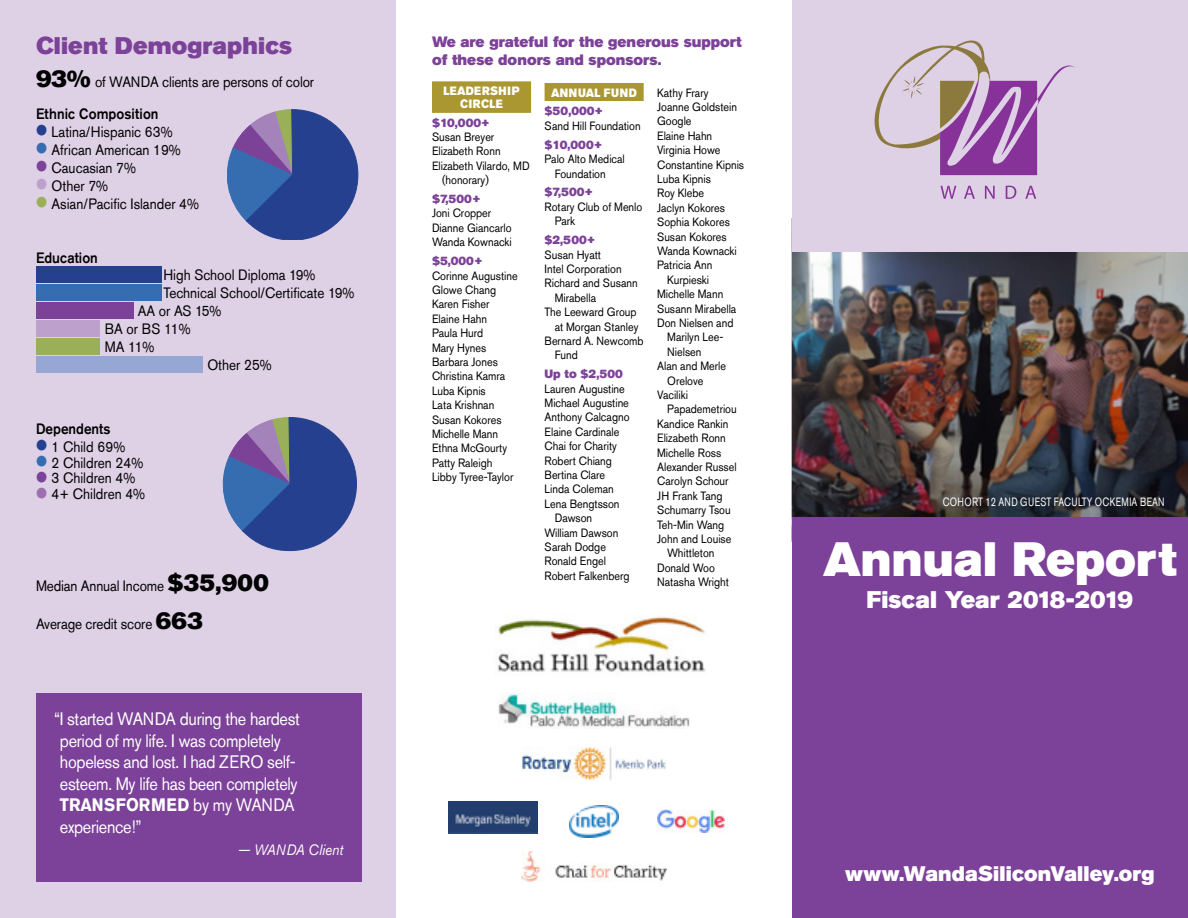
<style>
.page{position:relative;width:1188px;height:918px;background:#fff}
.page>*{position:absolute;margin:0;border:0;box-sizing:border-box;transform-origin:0 0}
.t1{font:48px "Akzidenz Grotesk Std Super";color:#fff}
.t2{font:24px "Akzidenz Grotesk Std Super";letter-spacing:-.065em;color:#fff}
.t3{font:24px "Akzidenz Grotesk Std Super";letter-spacing:.005em;color:#7c4198}
.t4{font:21px "Akzidenz Grotesk Std Super";letter-spacing:.005em;color:#fff}
.t5{font:18px/21.6px "Akzidenz Grotesk Std";letter-spacing:-.02em;color:#fff;scale:.9 1}
.t6{font:15px/18px "Akzidenz Grotesk Std";color:#000;scale:.9 1}
.t7{font:15px/18px "Akzidenz Grotesk Std Super";color:#7c4198}
.t8{font:500 15px "Akzidenz Grotesk Std";color:#000;scale:.9 1}
.t9{font:italic 15px "Akzidenz Grotesk Std";color:#fff;scale:.9 1}
.t10{font:12px/14.4px "Akzidenz Grotesk Std";color:#000;scale:.9 1}
.t11{font:12px "Akzidenz Grotesk Std Super";color:#7c4198}
.t12{font:12px "Akzidenz Grotesk Std";letter-spacing:.045em;color:#fff;scale:.75 1}
.t13{font:12px/12.8px "Akzidenz Grotesk Std Super";letter-spacing:.045em;color:#fff;text-align:center;scale:.9 1}
.s1{font-family:"Akzidenz Grotesk Std Super";font-size:24px}
.s2{font-weight:500}
.s3{font-weight:700}
</style>
<div class="page">
<img style="left:792px;top:252px;width:396px;height:266px">
<div style="left:0;top:0;width:396px;height:918px;background:#ded0e5"></div>
<div style="left:432px;top:81px;width:99px;height:32px;background:#ab9732"></div>
<div style="left:545px;top:83px;width:99px;height:18px;background:#ab9732"></div>
<img style="left:497px;top:616px;width:209px;height:56px">
<img style="left:570px;top:806px;width:49px;height:32px">
<img style="left:522px;top:746px;width:144px;height:34px">
<div style="left:792px;top:518px;width:396px;height:400px;background:#7c4198"></div>
<div style="left:792px;top:0;width:396px;height:252px;background:#ded0e5"></div>
<svg style="left:940px;top:186px;width:16px;height:13px"></svg>
<svg style="left:964px;top:186px;width:11px;height:13px"></svg>
<svg style="left:985px;top:186px;width:10px;height:13px"></svg>
<svg style="left:1006px;top:186px;width:10px;height:13px"></svg>
<svg style="left:1025px;top:186px;width:11px;height:13px"></svg>
<svg style="left:874px;top:40px;width:201px;height:135px"></svg>
<svg style="left:227px;top:109px;width:131px;height:131px"></svg>
<svg style="left:222px;top:417px;width:135px;height:134px"></svg>
<img style="left:498px;top:693px;width:192px;height:35px">
<div style="left:36px;top:356px;width:167px;height:16px;background:#95a7d2"></div>
<div style="left:36px;top:284px;width:125px;height:16px;background:#366db0"></div>
<div style="left:36px;top:266px;width:125px;height:16px;background:#25408f"></div>
<div style="left:36px;top:302px;width:97px;height:16px;background:#7c4198"></div>
<div style="left:36px;top:338px;width:64px;height:16px;background:#99b059"></div>
<div style="left:36px;top:320px;width:64px;height:16px;background:#bda0cb"></div>
<img style="left:522px;top:852px;width:144px;height:30px">
<img style="left:657px;top:809px;width:67px;height:23px">
<img style="left:448px;top:802px;width:90px;height:31px">
<div style="left:36px;top:693px;width:325px;height:189px;background:#7c4198"></div>
<h2 class="t3" style="left:36px;top:32px;width:258px">Client Demographics</h2>
<p class="t6" style="left:36px;top:66px;width:311px;line-height:31.5px"><span class="s1">93%</span> of WANDA clients are persons of color<br><span class="s2">Ethnic Composition</span></p>
<p class="t6" style="left:52px;top:122px;width:166px">Latina/Hispanic 63%<br>African American 19%<br>Caucasian 7%<br>Other 7%<br>Asian/Pacific Islander 4%</p>
<p class="t8" style="left:36px;top:248px;width:70px">Education</p>
<p class="t6" style="left:163px;top:265px;width:171px">High School Diploma 19%</p>
<p class="t6" style="left:163px;top:283px;width:214px">Technical School/Certificate 19%</p>
<p class="t6" style="left:138px;top:301px;width:95px">AA or AS 15%</p>
<p class="t6" style="left:105px;top:319px;width:97px">BA or BS 11%</p>
<p class="t6" style="left:105px;top:337px;width:57px">MA 11%</p>
<p class="t6" style="left:207px;top:355px;width:73px">Other 25%</p>
<p class="t8" style="left:36px;top:419px;width:84px">Dependents</p>
<p class="t6" style="left:52px;top:439px;width:106px;line-height:15.8px">1 Child 69%<br>2 Children 24%<br>3 Children 4%<br>4+ Children 4%</p>
<p class="t6" style="left:36px;top:577px;width:260px">Median Annual Income <span class="s1">$35,900</span></p>
<p class="t6" style="left:36px;top:614px;width:187px">Average credit score <span class="s1">663</span></p>
<h3 class="t5" style="left:60px;top:708px;width:268px;text-indent:-6px">“I started WANDA during the hardest period of my life. I was completely hopeless and lost. I had ZERO self&shy;esteem. My life has been completely<br><span class="s3">TRANSFORMED</span> by my WANDA experience!”</h3>
<p class="t9" style="left:238px;top:841px;width:118px">— WANDA Client</p>
<p class="t7" style="left:432px;top:33px;width:311px">We are grateful for the generous support of these donors and sponsors.</p>
<p class="t13" style="left:444px;top:84px;width:86px">Leadership<br>CIRCLE</p>
<p class="t11" style="left:432px;top:115px;width:59px">$10,000+</p>
<p class="t10" style="left:432px;top:129px;width:71px">Susan Breyer</p>
<p class="t10" style="left:432px;top:144px;width:78px">Elizabeth Ronn</p>
<p class="t10" style="left:432px;top:158px;width:110px">Elizabeth Vilardo, MD</p>
<p class="t10" style="left:442px;top:173px;width:53px">(honorary)</p>
<p class="t11" style="left:432px;top:192px;width:50px">$7,500+</p>
<p class="t10" style="left:432px;top:206px;width:90px">Joni Cropper<br>Dianne Giancarlo<br>Wanda Kownacki</p>
<p class="t11" style="left:432px;top:254px;width:52px">$5,000+</p>
<p class="t10" style="left:432px;top:268px;width:97px">Corinne Augustine<br>Glowe Chang<br>Karen Fisher<br>Elaine Hahn<br>Paula Hurd<br>Mary Hynes<br>Barbara Jones<br>Christina Kamra<br>Luba Kipnis<br>Lata Krishnan<br>Susan Kokores<br>Michelle Mann<br>Ethna McGourty<br>Patty Raleigh<br>Libby Tyree-Taylor</p>
<p class="t13" style="left:551px;top:86px;width:97px">annual fund</p>
<p class="t11" style="left:545px;top:104px;width:60px">$50,000+</p>
<p class="t10" style="left:545px;top:118px;width:108px">Sand Hill Foundation</p>
<p class="t11" style="left:545px;top:138px;width:59px">$10,000+</p>
<p class="t10" style="left:555px;top:152px;width:79px;text-indent:-10px">Palo Alto Medical<br>Foundation</p>
<p class="t11" style="left:545px;top:185px;width:50px">$7,500+</p>
<p class="t10" style="left:555px;top:199px;width:99px;text-indent:-10px">Rotary Club of Menlo<br>Park</p>
<p class="t11" style="left:545px;top:233px;width:52px">$2,500+</p>
<p class="t10" style="left:545px;top:247px;width:64px">Susan Hyatt</p>
<p class="t10" style="left:545px;top:261px;width:87px">Intel Corporation</p>
<p class="t10" style="left:545px;top:276px;width:105px">Richard and Susann</p>
<p class="t10" style="left:555px;top:290px;width:47px">Mirabella</p>
<p class="t10" style="left:545px;top:305px;width:104px">The Leeward Group</p>
<p class="t10" style="left:555px;top:319px;width:95px">at Morgan Stanley</p>
<p class="t10" style="left:545px;top:333px;width:112px">Bernard A. Newcomb</p>
<p class="t10" style="left:555px;top:348px;width:27px">Fund</p>
<p class="t11" style="left:545px;top:367px;width:80px">Up to $2,500</p>
<p class="t10" style="left:545px;top:381px;width:91px">Lauren Augustine</p>
<p class="t10" style="left:545px;top:396px;width:95px">Michael Augustine</p>
<p class="t10" style="left:545px;top:410px;width:96px">Anthony Calcagno</p>
<p class="t10" style="left:545px;top:424px;width:85px">Elaine Cardinale</p>
<p class="t10" style="left:545px;top:439px;width:82px">Chai for Charity</p>
<p class="t10" style="left:545px;top:453px;width:76px">Robert Chiang</p>
<p class="t10" style="left:545px;top:468px;width:69px">Bertina Clare</p>
<p class="t10" style="left:545px;top:482px;width:78px">Linda Coleman</p>
<p class="t10" style="left:545px;top:496px;width:85px">Lena Bengtsson</p>
<p class="t10" style="left:555px;top:511px;width:43px">Dawson</p>
<p class="t10" style="left:545px;top:525px;width:83px">William Dawson</p>
<p class="t10" style="left:545px;top:540px;width:70px">Sarah Dodge</p>
<p class="t10" style="left:545px;top:554px;width:70px">Ronald Engel</p>
<p class="t10" style="left:545px;top:568px;width:96px">Robert Falkenberg</p>
<p class="t10" style="left:657px;top:85px;width:59px">Kathy Frary</p>
<p class="t10" style="left:657px;top:99px;width:90px">Joanne Goldstein</p>
<p class="t10" style="left:657px;top:114px;width:40px">Google</p>
<p class="t10" style="left:657px;top:128px;width:63px">Elaine Hahn</p>
<p class="t10" style="left:657px;top:143px;width:72px">Virginia Howe</p>
<p class="t10" style="left:657px;top:157px;width:98px">Constantine Kipnis</p>
<p class="t10" style="left:657px;top:171px;width:61px">Luba Kipnis</p>
<p class="t10" style="left:657px;top:186px;width:54px">Roy Klebe</p>
<p class="t10" style="left:657px;top:200px;width:77px">Jaclyn Kokores</p>
<p class="t10" style="left:657px;top:215px;width:82px">Sophia Kokores</p>
<p class="t10" style="left:657px;top:229px;width:79px">Susan Kokores</p>
<p class="t10" style="left:657px;top:243px;width:90px">Wanda Kownacki</p>
<p class="t10" style="left:657px;top:258px;width:63px">Patricia Ann</p>
<p class="t10" style="left:667px;top:272px;width:48px">Kurpieski</p>
<p class="t10" style="left:657px;top:287px;width:75px">Michelle Mann</p>
<p class="t10" style="left:657px;top:301px;width:89px">Susann Mirabella</p>
<p class="t10" style="left:657px;top:315px;width:86px">Don Nielsen and</p>
<p class="t10" style="left:667px;top:330px;width:64px">Marilyn Lee-</p>
<p class="t10" style="left:667px;top:344px;width:39px">Nielsen</p>
<p class="t10" style="left:657px;top:359px;width:78px">Alan and Merle</p>
<p class="t10" style="left:667px;top:373px;width:42px">Orelove</p>
<p class="t10" style="left:657px;top:387px;width:36px">Vaciliki</p>
<p class="t10" style="left:667px;top:402px;width:79px">Papademetriou</p>
<p class="t10" style="left:657px;top:416px;width:81px">Kandice Rankin</p>
<p class="t10" style="left:657px;top:431px;width:78px">Elizabeth Ronn</p>
<p class="t10" style="left:657px;top:445px;width:73px">Michelle Ross</p>
<p class="t10" style="left:657px;top:459px;width:90px">Alexander Russel</p>
<p class="t10" style="left:657px;top:474px;width:81px">Carolyn Schour</p>
<p class="t10" style="left:657px;top:488px;width:74px">JH Frank Tang</p>
<p class="t10" style="left:657px;top:503px;width:83px">Schumarry Tsou</p>
<p class="t10" style="left:657px;top:517px;width:76px">Teh-Min Wang</p>
<p class="t10" style="left:657px;top:531px;width:84px">John and Louise</p>
<p class="t10" style="left:667px;top:546px;width:54px">Whittleton</p>
<p class="t10" style="left:657px;top:560px;width:66px">Donald Woo</p>
<p class="t10" style="left:657px;top:575px;width:81px">Natasha Wright</p>
<p class="t12" style="left:943px;top:495px;width:20px">Cohort</p>
<p class="t12" style="left:986px;top:495px;width:27px">12 and</p>
<p class="t12" style="left:1020px;top:495px;width:119px">Guest Faculty Ockemia</p>
<p class="t12" style="left:1140px;top:495px;width:18px">Bean</p>
<h1 class="t1" style="left:823px;top:532px;width:355px">Annual Report</h1>
<h2 class="t2" style="left:867px;top:586px;width:268px">Fiscal Year 2018-2019</h2>
<h3 class="t4" style="left:845px;top:861px;width:311px">www.WandaSiliconValley.org</h3>
</div>
